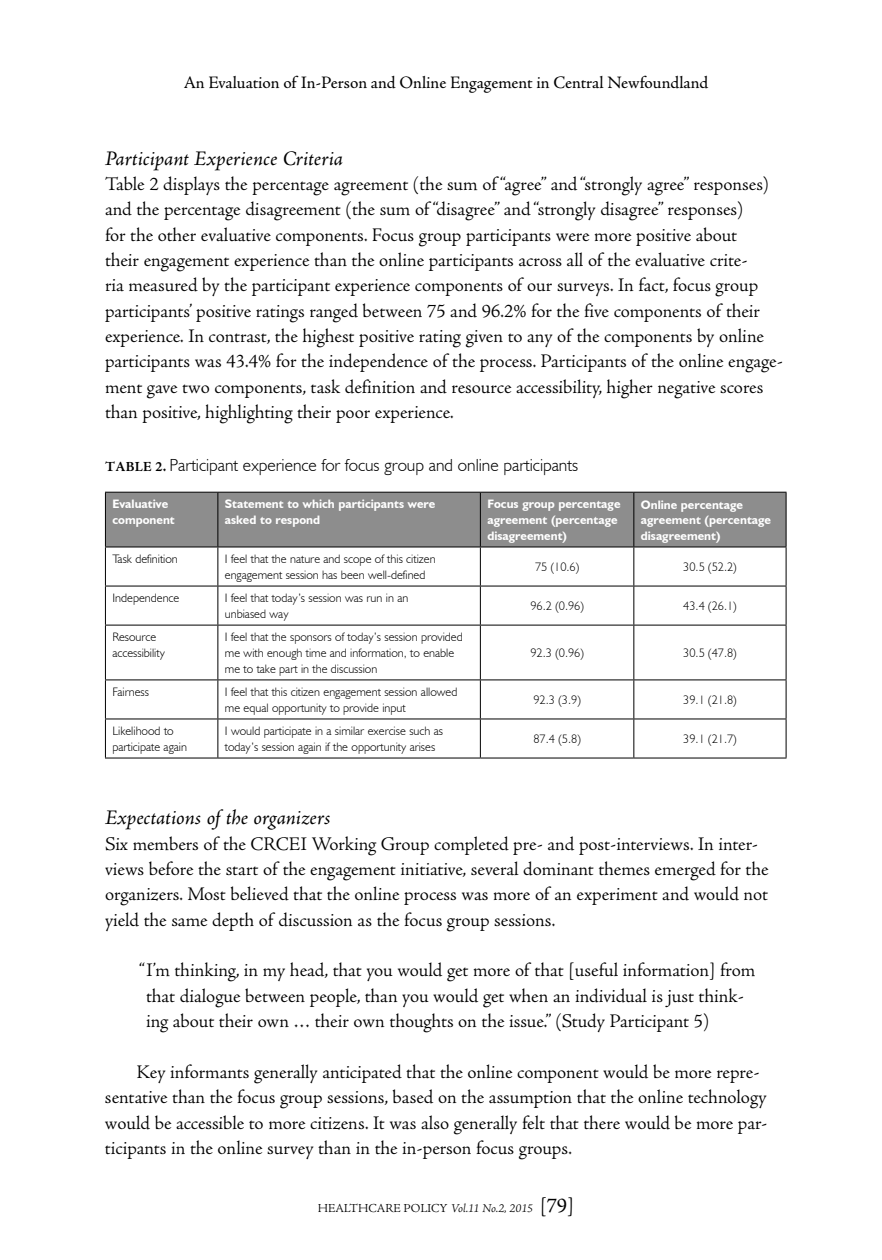
<style>
.page{position:relative;width:882px;height:1260px;background:#fff}
.page>*{position:absolute;margin:0;border:0;box-sizing:border-box;transform-origin:0 0}
.t1{font:italic 21px "Adobe Jenson Pro";color:#000}
.t2{font:300 19.25px/25.4px "Adobe Jenson Pro";letter-spacing:.005em;color:#000}
.t3{font:17.5px "Adobe Jenson Pro";letter-spacing:-.005em;color:#000}
.t4{font:300 17.5px "Humanist 521 BT";color:#000}
.t5{font:300 12.25px/15.8px "Humanist 521 BT";color:#000}
.t6{font:700 12.25px/15.8px "Humanist 521 BT";color:#fff}
.t7{font:300 12.25px "Adobe Jenson Pro";color:#000}
.s1{font-family:"Adobe Jenson Pro";font-weight:700;font-size:14px}
.s2{font-style:italic}
.s3{font-size:21px}
.s4{font-weight:400;font-size:21px}
</style>
<div class="page">
<div style="left:106px;top:493px;width:680px;height:54px;background:#8d8d8d"></div>
<hr style="left:105px;top:492px;width:113px;height:1px;background:#000">
<hr style="left:105px;top:493px;width:1px;height:54px;background:#000">
<hr style="left:218px;top:492px;width:262px;height:1px;background:#000">
<hr style="left:217px;top:493px;width:1px;height:54px;background:#000">
<hr style="left:480px;top:492px;width:154px;height:1px;background:#000">
<hr style="left:480px;top:493px;width:1px;height:54px;background:#000">
<hr style="left:634px;top:492px;width:153px;height:1px;background:#000">
<hr style="left:633px;top:493px;width:1px;height:54px;background:#000">
<hr style="left:786px;top:493px;width:1px;height:54px;background:#000">
<hr style="left:105px;top:547px;width:113px;height:1px;background:#000">
<hr style="left:105px;top:547px;width:1px;height:39px;background:#000">
<hr style="left:218px;top:547px;width:262px;height:1px;background:#000">
<hr style="left:217px;top:547px;width:1px;height:39px;background:#000">
<hr style="left:480px;top:547px;width:154px;height:1px;background:#000">
<hr style="left:480px;top:547px;width:1px;height:39px;background:#000">
<hr style="left:634px;top:547px;width:153px;height:1px;background:#000">
<hr style="left:633px;top:547px;width:1px;height:39px;background:#000">
<hr style="left:786px;top:547px;width:1px;height:39px;background:#000">
<hr style="left:105px;top:586px;width:113px;height:1px;background:#000">
<hr style="left:105px;top:586px;width:1px;height:39px;background:#000">
<hr style="left:218px;top:586px;width:262px;height:1px;background:#000">
<hr style="left:217px;top:586px;width:1px;height:39px;background:#000">
<hr style="left:480px;top:586px;width:154px;height:1px;background:#000">
<hr style="left:480px;top:586px;width:1px;height:39px;background:#000">
<hr style="left:634px;top:586px;width:153px;height:1px;background:#000">
<hr style="left:633px;top:586px;width:1px;height:39px;background:#000">
<hr style="left:786px;top:586px;width:1px;height:39px;background:#000">
<hr style="left:105px;top:625px;width:113px;height:1px;background:#000">
<hr style="left:105px;top:626px;width:1px;height:53px;background:#000">
<hr style="left:218px;top:625px;width:262px;height:1px;background:#000">
<hr style="left:217px;top:626px;width:1px;height:53px;background:#000">
<hr style="left:480px;top:625px;width:154px;height:1px;background:#000">
<hr style="left:480px;top:626px;width:1px;height:53px;background:#000">
<hr style="left:634px;top:625px;width:153px;height:1px;background:#000">
<hr style="left:633px;top:626px;width:1px;height:53px;background:#000">
<hr style="left:786px;top:626px;width:1px;height:53px;background:#000">
<hr style="left:105px;top:679px;width:113px;height:1px;background:#000">
<hr style="left:105px;top:680px;width:1px;height:39px;background:#000">
<hr style="left:218px;top:679px;width:262px;height:1px;background:#000">
<hr style="left:217px;top:680px;width:1px;height:39px;background:#000">
<hr style="left:480px;top:679px;width:154px;height:1px;background:#000">
<hr style="left:480px;top:680px;width:1px;height:39px;background:#000">
<hr style="left:634px;top:679px;width:153px;height:1px;background:#000">
<hr style="left:633px;top:680px;width:1px;height:39px;background:#000">
<hr style="left:786px;top:680px;width:1px;height:39px;background:#000">
<hr style="left:105px;top:719px;width:113px;height:1px;background:#000">
<hr style="left:105px;top:719px;width:1px;height:39px;background:#000">
<hr style="left:218px;top:719px;width:262px;height:1px;background:#000">
<hr style="left:217px;top:719px;width:1px;height:39px;background:#000">
<hr style="left:480px;top:719px;width:154px;height:1px;background:#000">
<hr style="left:480px;top:719px;width:1px;height:39px;background:#000">
<hr style="left:634px;top:719px;width:153px;height:1px;background:#000">
<hr style="left:633px;top:719px;width:1px;height:39px;background:#000">
<hr style="left:786px;top:719px;width:1px;height:39px;background:#000">
<hr style="left:105px;top:758px;width:113px;height:1px;background:#000">
<hr style="left:218px;top:758px;width:262px;height:1px;background:#000">
<hr style="left:480px;top:758px;width:154px;height:1px;background:#000">
<hr style="left:634px;top:758px;width:153px;height:1px;background:#000">
<p class="t3" style="left:184px;top:73px;width:526px">An Evaluation of In-Person and Online Engagement in Central Newfoundland</p>
<p class="t1" style="left:105px;top:146px;width:240px">Participant Experience Criteria</p>
<p class="t2" style="left:105px;top:172px;width:680px">Table 2 displays the percentage agreement (the sum of “agree” and “strongly agree” responses) and the percentage disagreement (the sum of “disagree” and “strongly disagree” responses)<br>for the other evaluative components. Focus group participants were more positive about<br>their engagement experience than the online participants across all of the evaluative crite-<br>ria measured by the participant experience components of our surveys. In fact, focus group participants’ positive ratings ranged between 75 and 96.2% for the five components of their experience. In contrast, the highest positive rating given to any of the components by online participants was 43.4% for the independence of the process. Participants of the online engage&shy;ment gave two components, task definition and resource accessibility, higher negative scores than positive, highlighting their poor experience.</p>
<p class="t4" style="left:105px;top:454px;width:474px"><span class="s1">Table 2.</span> Participant experience for focus group and online participants</p>
<p class="t6" style="left:112px;top:496px;width:64px">Evaluative component</p>
<p class="t6" style="left:225px;top:496px;width:212px">Statement to which participants were asked to respond</p>
<p class="t6" style="left:487px;top:496px;width:135px">Focus group percentage agreement (percentage disagreement)</p>
<p class="t6" style="left:641px;top:496px;width:132px">Online percentage agreement (percentage disagreement)</p>
<p class="t5" style="left:112px;top:551px;width:67px">Task definition</p>
<p class="t5" style="left:225px;top:551px;width:212px">I feel that the nature and scope of this citizen engagement session has been well-defined</p>
<p class="t5" style="left:535px;top:559px;width:46px">75 (10.6)</p>
<p class="t5" style="left:683px;top:559px;width:55px">30.5 (52.2)</p>
<p class="t5" style="left:112px;top:590px;width:68px">I ndependence</p>
<p class="t5" style="left:225px;top:590px;width:185px">I feel that today’s session was run in an unbiased way</p>
<p class="t5" style="left:530px;top:598px;width:55px">96.2 (0.96)</p>
<p class="t5" style="left:683px;top:598px;width:55px">43.4 (26.1)</p>
<p class="t5" style="left:112px;top:629px;width:54px">Resource accessibility</p>
<p class="t5" style="left:225px;top:629px;width:239px">I feel that the sponsors of today’s session provided me with enough time and information, to enable me to take part in the discussion</p>
<p class="t5" style="left:530px;top:645px;width:55px">92.3 (0.96)</p>
<p class="t5" style="left:683px;top:645px;width:55px">30.5 (47.8)</p>
<p class="t5" style="left:112px;top:684px;width:38px">Fairness</p>
<p class="t5" style="left:225px;top:684px;width:234px">I feel that this citizen engagement session allowed me equal opportunity to provide input</p>
<p class="t5" style="left:533px;top:692px;width:49px">92.3 (3.9)</p>
<p class="t5" style="left:683px;top:692px;width:55px">39.1 (21.8)</p>
<p class="t5" style="left:112px;top:723px;width:76px">Likelihood to participate again</p>
<p class="t5" style="left:225px;top:723px;width:220px">I would participate in a similar exercise such as today’s session again if the opportunity arises</p>
<p class="t5" style="left:533px;top:731px;width:49px">87.4 (5.8)</p>
<p class="t5" style="left:683px;top:731px;width:55px">39.1 (21.7)</p>
<p class="t1" style="left:105px;top:806px;width:227px">Expectations of the organizers</p>
<p class="t2" style="left:105px;top:831px;width:665px">Six members of the CRCEI Working Group completed pre- and post-interviews. In inter&shy;views before the start of the engagement initiative, several dominant themes emerged for the organizers. Most believed that the online process was more of an experiment and would not yield the same depth of discussion as the focus group sessions.</p>
<p class="t2" style="left:146px;top:958px;width:611px;text-indent:-7px">“I’m thinking, in my head, that you would get more of that [useful information] from that dialogue between people, than you would get when an individual is just think&shy;ing about their own … their own thoughts on the issue.” (Study Participant 5)</p>
<p class="t2" style="left:105px;top:1060px;width:664px;text-indent:32px">Key informants generally anticipated that the online component would be more repre&shy;sentative than the focus group sessions, based on the assumption that the online technology would be accessible to more citizens. It was also generally felt that there would be more par&shy;ticipants in the online survey than in the in-person focus groups.</p>
<p class="t7" style="left:318px;top:1201px;width:258px">HEALTHCARE POLICY <span class="s2">Vol.11 No.2, 2015</span> <span class="s3">[</span><span class="s4">79</span><span class="s3">]</span></p>
</div>
